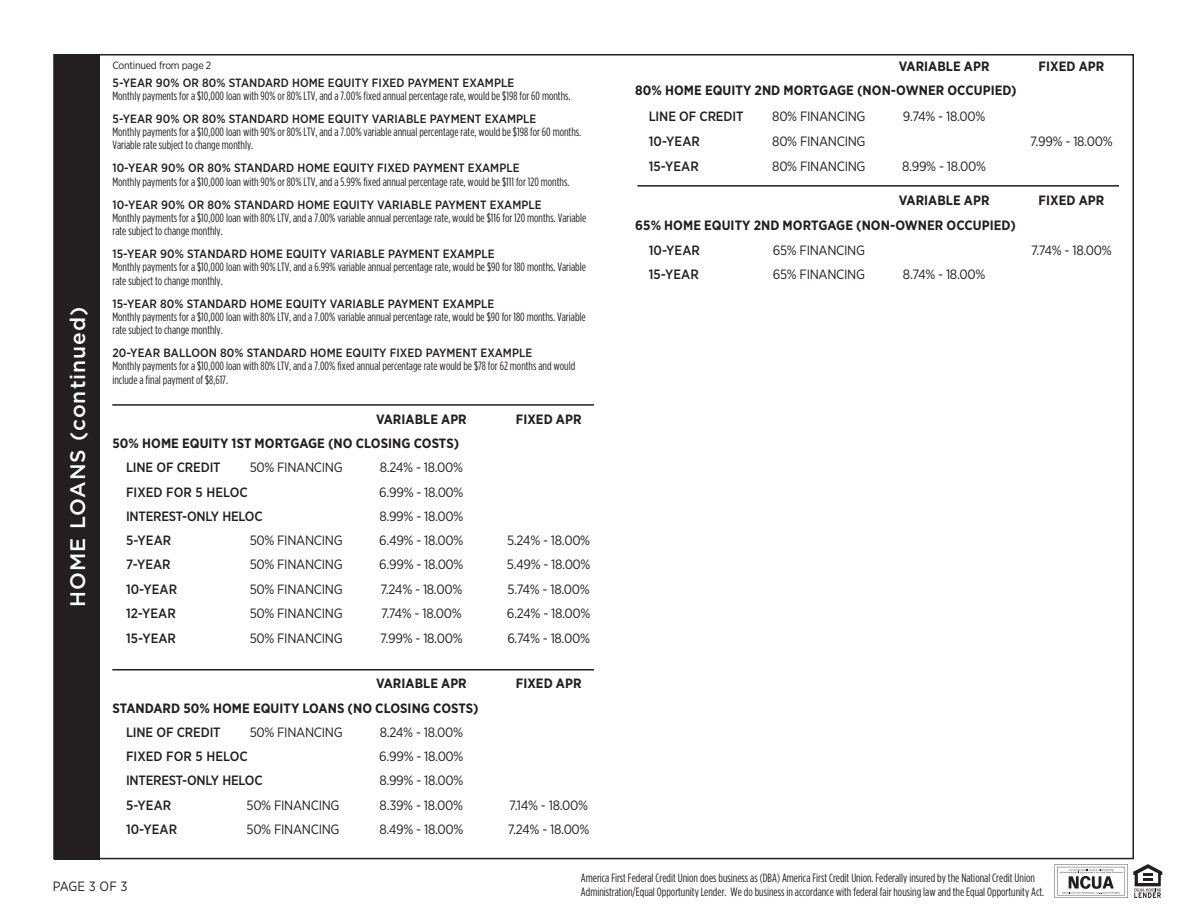
<style>
.page{position:relative;width:1188px;height:918px;background:#fff}
.page>*{position:absolute;margin:0;border:0;box-sizing:border-box;transform-origin:0 0}
.t1{font:500 21px "Gotham";letter-spacing:.05em;color:#fff}
.t2{font:13.5px "Gotham Narrow";letter-spacing:-.025em;color:#231f20}
.t3{font:700 13.5px "Gotham Narrow";letter-spacing:.005em;color:#231f20}
.t4{font:500 13.5px "Gotham Narrow";color:#231f20}
.t5{font:12px/13.2px "Gotham Condensed";color:#231f20}
.t6{font:500 12px "Gotham Narrow";letter-spacing:.005em;color:#231f20}
.t7{font:10.5px "Gotham Narrow";letter-spacing:-.025em;color:#231f20}
</style>
<div class="page">
<svg style="left:1055px;top:864px;width:107px;height:34px"></svg>
<div style="left:54px;top:54px;width:45px;height:805px;background:#231f20"></div>
<hr style="left:112px;top:404px;width:482px;height:2px;background:#231f20">
<hr style="left:112px;top:669px;width:482px;height:1px;background:#231f20">
<hr style="left:637px;top:185px;width:482px;height:2px;background:#231f20">
<p class="t1" style="left:64px;top:607px;width:302px;rotate:-90deg">HOME LOANS (continued)</p>
<p class="t7" style="left:112px;top:59px;width:100px">Continued from page 2</p>
<p class="t6" style="left:112px;top:75px;width:403px">5-YEAR 90% OR 80% STANDARD HOME EQUITY FIXED PAYMENT EXAMPLE</p>
<p class="t5" style="left:112px;top:89px;width:460px">Monthly payments for a $10,000 loan with 90% or 80% LTV, and a 7.00% fixed annual percentage rate, would be $198 for 60 months.</p>
<p class="t6" style="left:112px;top:111px;width:425px">5-YEAR 90% OR 80% STANDARD HOME EQUITY VARIABLE PAYMENT EXAMPLE</p>
<p class="t5" style="left:112px;top:125px;width:470px">Monthly payments for a $10,000 loan with 90% or 80% LTV, and a 7.00% variable annual percentage rate, would be $198 for 60 months.<br>Variable rate subject to change monthly.</p>
<p class="t6" style="left:112px;top:161px;width:409px">10-YEAR 90% OR 80% STANDARD HOME EQUITY FIXED PAYMENT EXAMPLE</p>
<p class="t5" style="left:112px;top:175px;width:458px">Monthly payments for a $10,000 loan with 90% or 80% LTV, and a 5.99% fixed annual percentage rate, would be $111 for 120 months.</p>
<p class="t6" style="left:112px;top:197px;width:431px">10-YEAR 90% OR 80% STANDARD HOME EQUITY VARIABLE PAYMENT EXAMPLE</p>
<p class="t5" style="left:112px;top:211px;width:475px">Monthly payments for a $10,000 loan with 80% LTV, and a 7.00% variable annual percentage rate, would be $116 for 120 months. Variable rate subject to change monthly.</p>
<p class="t6" style="left:112px;top:246px;width:384px">15-YEAR 90% STANDARD HOME EQUITY VARIABLE PAYMENT EXAMPLE</p>
<p class="t5" style="left:112px;top:260px;width:475px">Monthly payments for a $10,000 loan with 90% LTV, and a 6.99% variable annual percentage rate, would be $90 for 180 months. Variable rate subject to change monthly.</p>
<p class="t6" style="left:112px;top:296px;width:383px">15-YEAR 80% STANDARD HOME EQUITY VARIABLE PAYMENT EXAMPLE</p>
<p class="t5" style="left:112px;top:310px;width:475px">Monthly payments for a $10,000 loan with 80% LTV, and a 7.00% variable annual percentage rate, would be $90 for 180 months. Variable rate subject to change monthly.</p>
<p class="t6" style="left:112px;top:345px;width:421px">20-YEAR BALLOON 80% STANDARD HOME EQUITY FIXED PAYMENT EXAMPLE</p>
<p class="t5" style="left:112px;top:359px;width:464px">Monthly payments for a $10,000 loan with 80% LTV, and a 7.00% fixed annual percentage rate would be $78 for 62 months and would include a final payment of $8,617.</p>
<p class="t3" style="left:376px;top:410px;width:92px">VARIABLE APR</p>
<p class="t3" style="left:516px;top:410px;width:67px">FIXED APR</p>
<p class="t3" style="left:112px;top:435px;width:348px">50% HOME EQUITY 1ST MORTGAGE (NO CLOSING COSTS)</p>
<p class="t4" style="left:126px;top:459px;width:96px">LINE OF CREDIT</p>
<p class="t2" style="left:250px;top:459px;width:95px">50% FINANCING</p>
<p class="t2" style="left:380px;top:459px;width:85px">8.24% - 18.00%</p>
<p class="t4" style="left:126px;top:483px;width:123px">FIXED FOR 5 HELOC</p>
<p class="t2" style="left:379px;top:483px;width:86px">6.99% - 18.00%</p>
<p class="t4" style="left:126px;top:508px;width:138px">INTEREST-ONLY HELOC</p>
<p class="t2" style="left:379px;top:508px;width:86px">8.99% - 18.00%</p>
<p class="t4" style="left:126px;top:532px;width:47px">5-YEAR</p>
<p class="t2" style="left:250px;top:532px;width:95px">50% FINANCING</p>
<p class="t2" style="left:379px;top:532px;width:86px">6.49% - 18.00%</p>
<p class="t2" style="left:507px;top:532px;width:85px">5.24% - 18.00%</p>
<p class="t4" style="left:126px;top:556px;width:46px">7-YEAR</p>
<p class="t2" style="left:250px;top:556px;width:95px">50% FINANCING</p>
<p class="t2" style="left:379px;top:556px;width:86px">6.99% - 18.00%</p>
<p class="t2" style="left:507px;top:556px;width:85px">5.49% - 18.00%</p>
<p class="t4" style="left:126px;top:581px;width:53px">10-YEAR</p>
<p class="t2" style="left:250px;top:581px;width:95px">50% FINANCING</p>
<p class="t2" style="left:381px;top:581px;width:83px">7.24% - 18.00%</p>
<p class="t2" style="left:508px;top:581px;width:84px">5.74% - 18.00%</p>
<p class="t4" style="left:126px;top:605px;width:51px">12-YEAR</p>
<p class="t2" style="left:250px;top:605px;width:95px">50% FINANCING</p>
<p class="t2" style="left:381px;top:605px;width:82px">7.74% - 18.00%</p>
<p class="t2" style="left:507px;top:605px;width:85px">6.24% - 18.00%</p>
<p class="t4" style="left:126px;top:629px;width:52px">15-YEAR</p>
<p class="t2" style="left:250px;top:630px;width:95px">50% FINANCING</p>
<p class="t2" style="left:380px;top:630px;width:84px">7.99% - 18.00%</p>
<p class="t2" style="left:507px;top:630px;width:84px">6.74% - 18.00%</p>
<p class="t3" style="left:376px;top:675px;width:92px">VARIABLE APR</p>
<p class="t3" style="left:516px;top:675px;width:67px">FIXED APR</p>
<p class="t3" style="left:112px;top:699px;width:368px">STANDARD 50% HOME EQUITY LOANS (NO CLOSING COSTS)</p>
<p class="t4" style="left:126px;top:724px;width:96px">LINE OF CREDIT</p>
<p class="t2" style="left:250px;top:724px;width:95px">50% FINANCING</p>
<p class="t2" style="left:380px;top:724px;width:85px">8.24% - 18.00%</p>
<p class="t4" style="left:126px;top:748px;width:123px">FIXED FOR 5 HELOC</p>
<p class="t2" style="left:379px;top:748px;width:86px">6.99% - 18.00%</p>
<p class="t4" style="left:126px;top:772px;width:138px">INTEREST-ONLY HELOC</p>
<p class="t2" style="left:379px;top:772px;width:86px">8.99% - 18.00%</p>
<p class="t4" style="left:126px;top:796px;width:47px">5-YEAR</p>
<p class="t2" style="left:247px;top:797px;width:95px">50% FINANCING</p>
<p class="t2" style="left:380px;top:797px;width:85px">8.39% - 18.00%</p>
<p class="t2" style="left:509px;top:797px;width:80px">7.14% - 18.00%</p>
<p class="t4" style="left:126px;top:821px;width:53px">10-YEAR</p>
<p class="t2" style="left:247px;top:821px;width:95px">50% FINANCING</p>
<p class="t2" style="left:379px;top:821px;width:86px">8.49% - 18.00%</p>
<p class="t2" style="left:508px;top:821px;width:83px">7.24% - 18.00%</p>
<p class="t3" style="left:899px;top:57px;width:92px">VARIABLE APR</p>
<p class="t3" style="left:1039px;top:57px;width:67px">FIXED APR</p>
<p class="t3" style="left:635px;top:82px;width:383px">80% HOME EQUITY 2ND MORTGAGE (NON-OWNER OCCUPIED)</p>
<p class="t4" style="left:649px;top:107px;width:96px">LINE OF CREDIT</p>
<p class="t2" style="left:772px;top:107px;width:95px">80% FINANCING</p>
<p class="t2" style="left:903px;top:107px;width:84px">9.74% - 18.00%</p>
<p class="t4" style="left:649px;top:133px;width:53px">10-YEAR</p>
<p class="t2" style="left:772px;top:133px;width:95px">80% FINANCING</p>
<p class="t2" style="left:1030px;top:133px;width:84px">7.99% - 18.00%</p>
<p class="t4" style="left:649px;top:158px;width:52px">15-YEAR</p>
<p class="t2" style="left:772px;top:158px;width:95px">80% FINANCING</p>
<p class="t2" style="left:902px;top:158px;width:86px">8.99% - 18.00%</p>
<p class="t3" style="left:899px;top:192px;width:92px">VARIABLE APR</p>
<p class="t3" style="left:1039px;top:192px;width:67px">FIXED APR</p>
<p class="t3" style="left:635px;top:216px;width:382px">65% HOME EQUITY 2ND MORTGAGE (NON-OWNER OCCUPIED)</p>
<p class="t4" style="left:649px;top:242px;width:53px">10-YEAR</p>
<p class="t2" style="left:773px;top:242px;width:94px">65% FINANCING</p>
<p class="t2" style="left:1031px;top:242px;width:82px">7.74% - 18.00%</p>
<p class="t4" style="left:649px;top:266px;width:52px">15-YEAR</p>
<p class="t2" style="left:773px;top:266px;width:94px">65% FINANCING</p>
<p class="t2" style="left:903px;top:266px;width:84px">8.74% - 18.00%</p>
<p class="t2" style="left:53px;top:878px;width:76px">PAGE 3 OF 3</p>
<p class="t5" style="left:581px;top:870px;width:465px;line-height:14.4px">America First Federal Credit Union does business as (DBA) America First Credit Union. Federally insured by the National Credit Union<br>Administration/Equal Opportunity Lender. We do business in accordance with federal fair housing law and the Equal Opportunity Act.</p>
</div>
